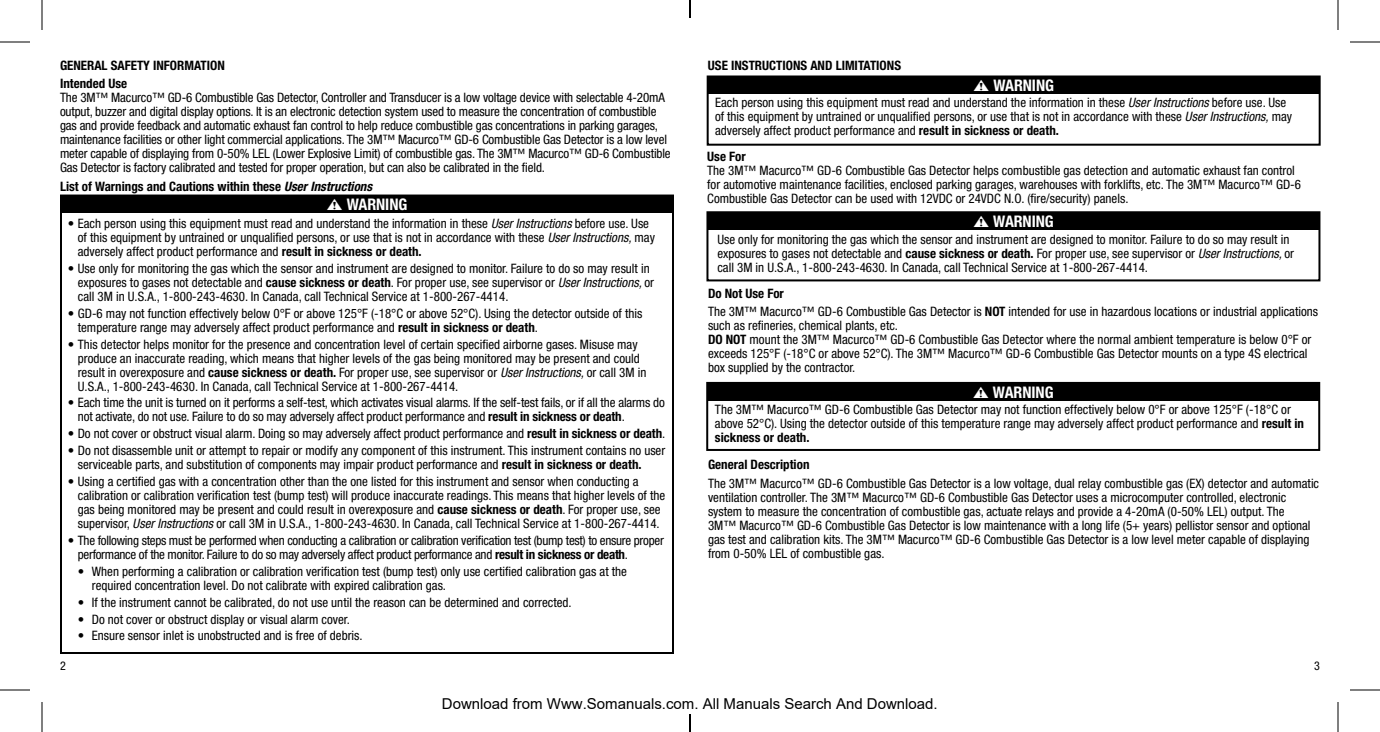
<style>
.page{position:relative;width:1380px;height:732px;background:#fff}
.page>*{position:absolute;margin:0;border:0;box-sizing:border-box;transform-origin:0 0}
.t1{font:700 condensed 16px "Helvetica Neue";letter-spacing:-.015em;color:#fff}
.t2{font:15px "Arial";color:#000}
.t3{font:condensed 13px/14px "Helvetica Neue";color:#000}
.t4{font:condensed 13px/14px "Helvetica Neue";letter-spacing:-.02em;color:#000}
.t5{font:700 condensed 13px/18.4px "Helvetica Neue";color:#000}
.t6{font:condensed 12px "Helvetica Neue";color:#000}
.s1{font-style:italic}
.s2{font-weight:700}
</style>
<div class="page">
<div style="left:706px;top:211px;width:614px;height:70px;border:2px solid #000"></div>
<div style="left:707px;top:76px;width:614px;height:70px;border:2px solid #000"></div>
<div style="left:708px;top:76px;width:612px;height:18px;background:#000"></div>
<div style="left:61px;top:195px;width:612px;height:18px;background:#000"></div>
<div style="left:706px;top:382px;width:614px;height:69px;border:2px solid #000"></div>
<div style="left:707px;top:383px;width:612px;height:17px;background:#000"></div>
<div style="left:707px;top:212px;width:612px;height:18px;background:#000"></div>
<hr style="left:0;top:42px;width:30px;height:1px;background:#000">
<hr style="left:1350px;top:42px;width:30px;height:1px;background:#000">
<hr style="left:0;top:690px;width:30px;height:1px;background:#000">
<hr style="left:1350px;top:690px;width:30px;height:1px;background:#000">
<hr style="left:42px;top:0;width:1px;height:30px;background:#000">
<hr style="left:42px;top:702px;width:1px;height:30px;background:#000">
<hr style="left:1338px;top:0;width:1px;height:30px;background:#000">
<hr style="left:1338px;top:702px;width:1px;height:30px;background:#000">
<svg style="left:689px;top:0;width:2px;height:18px"></svg>
<svg style="left:689px;top:714px;width:2px;height:18px"></svg>
<p class="t5" style="left:60px;top:56px;width:158px">GENERAL SAFETY INFORMATION<br>Intended Use</p>
<p class="t3" style="left:60px;top:91px;width:612px">The 3M™ Macurco™ GD-6 Combustible Gas Detector, Controller and Transducer is a low voltage device with selectable 4-20mA output, buzzer and digital display options. It is an electronic detection system used to measure the concentration of combustible gas and provide feedback and automatic exhaust fan control to help reduce combustible gas concentrations in parking garages, maintenance facilities or other light commercial applications. The 3M™ Macurco™ GD-6 Combustible Gas Detector is a low level meter capable of displaying from 0-50% LEL (Lower Explosive Limit) of combustible gas. The 3M™ Macurco™ GD-6 Combustible Gas Detector is factory calibrated and tested for proper operation, but can also be calibrated in the field.</p>
<p class="t5" style="left:60px;top:177px;width:314px">List of Warnings and Cautions within these <span class="s1">User Instructions</span></p>
<p class="t1" style="left:347px;top:195px;width:62px">WARNING</p>
<p class="t3" style="left:78px;top:216px;width:579px;text-indent:-10px">• Each person using this equipment must read and understand the information in these <span class="s1">User Instructions</span> before use. Use of this equipment by untrained or unqualified persons, or use that is not in accordance with these <span class="s1">User Instructions,</span> may adversely affect product performance and <span class="s2">result in sickness or death.</span></p>
<p class="t3" style="left:78px;top:261px;width:578px;text-indent:-10px">• Use only for monitoring the gas which the sensor and instrument are designed to monitor. Failure to do so may result in exposures to gases not detectable and <span class="s2">cause sickness or death</span>. For proper use, see supervisor or <span class="s1">User Instructions,</span> or call 3M in U.S.A., 1-800-243-4630. In Canada, call Technical Service at 1-800-267-4414.</p>
<p class="t3" style="left:78px;top:306px;width:566px;text-indent:-10px">• GD-6 may not function effectively below 0°F or above 125°F (-18°C or above 52°C). Using the detector outside of this temperature range may adversely affect product performance and <span class="s2">result in sickness or death</span>.</p>
<p class="t3" style="left:78px;top:337px;width:570px;text-indent:-10px">• This detector helps monitor for the presence and concentration level of certain specified airborne gases. Misuse may produce an inaccurate reading, which means that higher levels of the gas being monitored may be present and could result in overexposure and <span class="s2">cause sickness or death.</span> For proper use, see supervisor or <span class="s1">User Instructions,</span> or call 3M in U.S.A., 1-800-243-4630. In Canada, call Technical Service at 1-800-267-4414.</p>
<p class="t3" style="left:78px;top:396px;width:589px;text-indent:-10px">• Each time the unit is turned on it performs a self-test, which activates visual alarms. If the self-test fails, or if all the alarms do not activate, do not use. Failure to do so may adversely affect product performance and <span class="s2">result in sickness or death</span>.</p>
<p class="t3" style="left:68px;top:427px;width:599px">• Do not cover or obstruct visual alarm. Doing so may adversely affect product performance and <span class="s2">result in sickness or death</span>.</p>
<p class="t3" style="left:78px;top:444px;width:589px;text-indent:-10px">• Do not disassemble unit or attempt to repair or modify any component of this instrument. This instrument contains no user serviceable parts, and substitution of components may impair product performance and <span class="s2">result in sickness or death.</span></p>
<p class="t3" style="left:78px;top:474px;width:589px;text-indent:-10px">• Using a certified gas with a concentration other than the one listed for this instrument and sensor when conducting a calibration or calibration verification test (bump test) will produce inaccurate readings. This means that higher levels of the gas being monitored may be present and could result in overexposure and <span class="s2">cause sickness or death</span>. For proper use, see supervisor, <span class="s1">User Instructions</span> or call 3M in U.S.A., 1-800-243-4630. In Canada, call Technical Service at 1-800-267-4414.</p>
<p class="t4" style="left:78px;top:533px;width:588px;text-indent:-10px">• The following steps must be performed when conducting a calibration or calibration verification test (bump test) to ensure proper performance of the monitor. Failure to do so may adversely affect product performance and <span class="s2">result in sickness or death</span>.</p>
<p class="t3" style="left:92px;top:564px;width:537px;text-indent:-14px">• When performing a calibration or calibration verification test (bump test) only use certified calibration gas at the required concentration level. Do not calibrate with expired calibration gas.</p>
<p class="t3" style="left:78px;top:595px;width:495px">• If the instrument cannot be calibrated, do not use until the reason can be determined and corrected.</p>
<p class="t3" style="left:78px;top:612px;width:274px">• Do not cover or obstruct display or visual alarm cover.</p>
<p class="t3" style="left:78px;top:629px;width:286px">• Ensure sensor inlet is unobstructed and is free of debris.</p>
<p class="t5" style="left:708px;top:56px;width:195px">USE INSTRUCTIONS AN D LIMITATIONS</p>
<p class="t1" style="left:993px;top:76px;width:62px">WARNING</p>
<p class="t3" style="left:715px;top:95px;width:579px">Each person using this equipment must read and understand the information in these <span class="s1">User Instructions</span> before use. Use of this equipment by untrained or unqualified persons, or use that is not in accordance with these <span class="s1">User Instructions,</span> may adversely affect product performance and <span class="s2">result in sickness or death.</span></p>
<p class="t5" style="left:707px;top:147px;width:40px">Use For</p>
<p class="t3" style="left:707px;top:164px;width:595px">The 3M™ Macurco™ GD-6 Combustible Gas Detector helps combustible gas detection and automatic exhaust fan control for automotive maintenance facilities, enclosed parking garages, warehouses with forklifts, etc. The 3M™ Macurco™ GD-6<br>Combustible Gas Detector can be used with 12VDC or 24VDC N.O. (fire/security) panels.</p>
<p class="t3" style="left:717px;top:233px;width:578px">Use only for monitoring the gas which the sensor and instrument are designed to monitor. Failure to do so may result in exposures to gases not detectable and <span class="s2">cause sickness or death.</span> For proper use, see supervisor or <span class="s1">User Instructions,</span> or call 3M in U.S.A., 1-800-243-4630. In Canada, call Technical Service at 1-800-267-4414.</p>
<p class="t1" style="left:993px;top:211px;width:62px">WARNING</p>
<p class="t3" style="left:708px;top:284px;width:612px;line-height:18.4px"><span class="s2">Do Not Use For<br></span>The 3M™ Macurco™ GD-6 Combustible Gas Detector is <span class="s2">NOT</span> intended for use in hazardous locations or industrial applications</p>
<p class="t3" style="left:708px;top:319px;width:605px">such as refineries, chemical plants, etc.<br><span class="s2">DO NOT</span> mount the 3M™ Macurco™ GD-6 Combustible Gas Detector where the normal ambient temperature is below 0°F or exceeds 125°F (-18°C or above 52°C). The 3M™ Macurco™ GD-6 Combustible Gas Detector mounts on a type 4S electrical box supplied by the contractor.</p>
<p class="t3" style="left:715px;top:403px;width:591px">The 3M™ Macurco™ GD-6 Combustible Gas Detector may not function effectively below 0°F or above 125°F (-18°C or above 52°C). Using the detector outside of this temperature range may adversely affect product performance and <span class="s2">result in sickness or death.</span></p>
<p class="t5" style="left:708px;top:455px;width:103px">General Description</p>
<p class="t3" style="left:708px;top:476px;width:613px">The 3M™ Macurco™ GD-6 Combustible Gas Detector is a low voltage, dual relay combustible gas (EX) detector and automatic ventilation controller. The 3M™ Macurco™ GD-6 Combustible Gas Detector uses a microcomputer controlled, electronic system to measure the concentration of combustible gas, actuate relays and provide a 4-20mA (0-50% LEL) output. The<br>3M™ Macurco™ GD-6 Combustible Gas Detector is low maintenance with a long life (5+ years) pellistor sensor and optional gas test and calibration kits. The 3M™ Macurco™ GD-6 Combustible Gas Detector is a low level meter capable of displaying from 0-50% LEL of combustible gas.</p>
<p class="t1" style="left:993px;top:382px;width:62px">WARNING</p>
<p class="t6" style="left:60px;top:659px;width:7px">2</p>
<p class="t6" style="left:1314px;top:659px;width:7px">3</p>
<p class="t2" style="left:442px;top:695px;width:497px">Download from Www.Somanuals.com. All Manuals Search And Download.</p>
</div>
